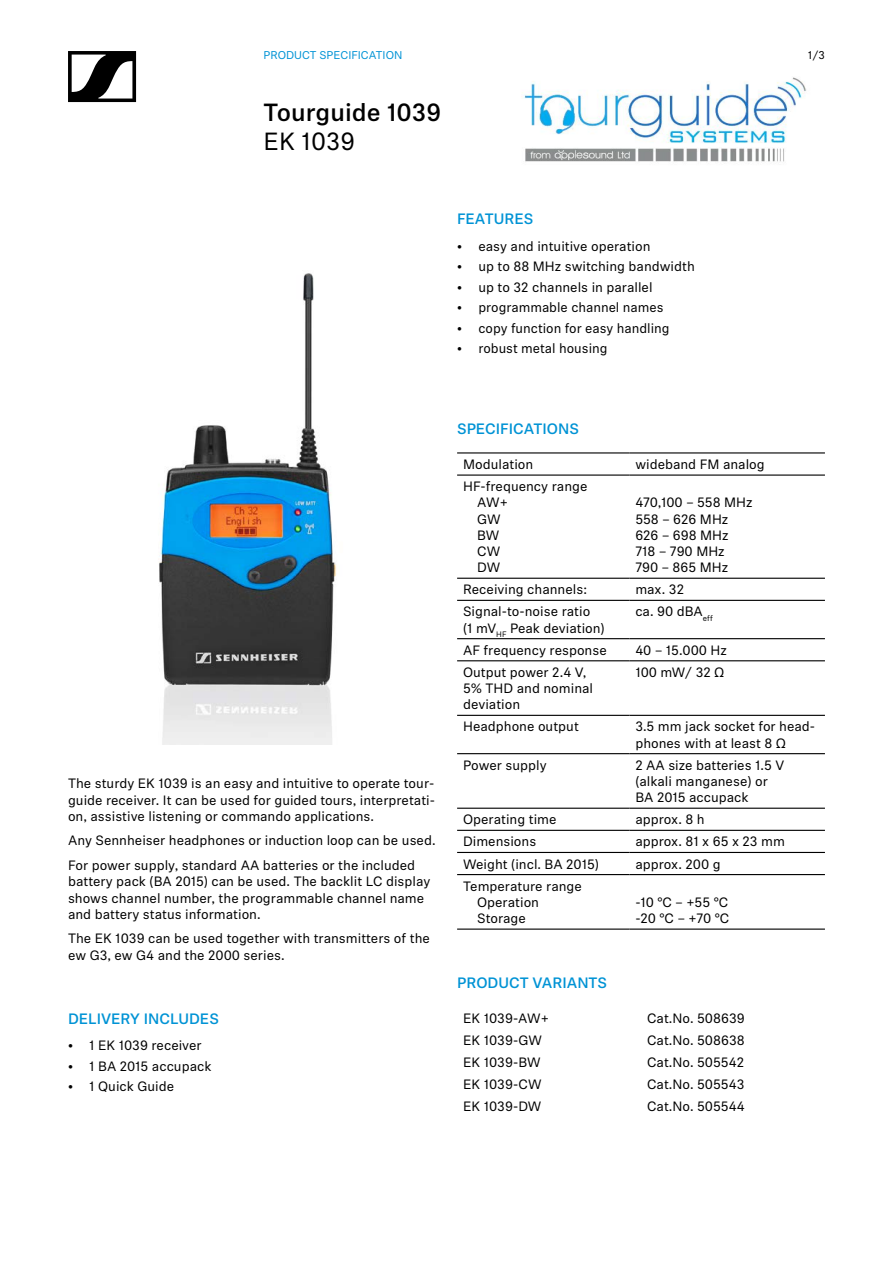
<style>
.page{position:relative;width:893px;height:1263px;background:#fff}
.page>*{position:absolute;margin:0;border:0;box-sizing:border-box;transform-origin:0 0}
.t1{font:500 24.75px "Sennheiser Neue";color:#000}
.t2{font:24.75px "Sennheiser Neue";color:#000}
.t3{font:500 15px "Sennheiser Neue";color:#0093d5}
.t4{font:13.5px/16.2px "Sennheiser Neue";color:#000}
.t5{font:11.25px "Sennheiser Neue";color:#0093d5}
.t6{font:11.25px "Sennheiser Neue";color:#000}
</style>
<div class="page">
<svg style="left:68px;top:51px;width:68px;height:51px"></svg>
<hr style="left:457px;top:474px;width:172px;height:2px;background:#000">
<hr style="left:457px;top:452px;width:172px;height:1px;background:#000">
<hr style="left:629px;top:452px;width:196px;height:1px;background:#000">
<hr style="left:629px;top:474px;width:196px;height:2px;background:#000">
<hr style="left:457px;top:874px;width:172px;height:1px;background:#000">
<hr style="left:629px;top:874px;width:196px;height:1px;background:#000">
<hr style="left:457px;top:928px;width:172px;height:2px;background:#000">
<hr style="left:629px;top:928px;width:196px;height:2px;background:#000">
<hr style="left:457px;top:578px;width:172px;height:1px;background:#000">
<hr style="left:629px;top:578px;width:196px;height:1px;background:#000">
<hr style="left:457px;top:600px;width:172px;height:1px;background:#000">
<hr style="left:629px;top:600px;width:196px;height:1px;background:#000">
<hr style="left:457px;top:638px;width:172px;height:1px;background:#000">
<hr style="left:629px;top:638px;width:196px;height:1px;background:#000">
<hr style="left:457px;top:660px;width:172px;height:1px;background:#000">
<hr style="left:629px;top:660px;width:196px;height:1px;background:#000">
<hr style="left:457px;top:715px;width:172px;height:1px;background:#000">
<hr style="left:629px;top:715px;width:196px;height:1px;background:#000">
<hr style="left:457px;top:753px;width:172px;height:1px;background:#000">
<hr style="left:629px;top:753px;width:196px;height:1px;background:#000">
<hr style="left:457px;top:808px;width:172px;height:1px;background:#000">
<hr style="left:629px;top:808px;width:196px;height:1px;background:#000">
<hr style="left:457px;top:830px;width:172px;height:1px;background:#000">
<hr style="left:629px;top:830px;width:196px;height:1px;background:#000">
<hr style="left:457px;top:852px;width:172px;height:1px;background:#000">
<hr style="left:629px;top:852px;width:196px;height:1px;background:#000">
<img style="left:159px;top:273px;width:178px;height:471px">
<img style="left:522px;top:77px;width:284px;height:85px">
<p class="t5" style="left:264px;top:48px;width:140px">PRODUCT SPECIFICATION</p>
<h1 class="t1" style="left:264px;top:95px;width:179px">Tourguide 1039</h1>
<h1 class="t2" style="left:264px;top:125px;width:93px">EK 1039</h1>
<p class="t3" style="left:457px;top:208px;width:78px">FEATURES</p>
<p class="t4" style="left:457px;top:237px;width:195px">• easy and intuitive operation</p>
<p class="t4" style="left:457px;top:258px;width:239px">• up to 88 MHz switching bandwidth</p>
<p class="t4" style="left:457px;top:278px;width:197px">• up to 32 channels in parallel</p>
<p class="t4" style="left:457px;top:299px;width:208px">• programmable channel names</p>
<p class="t4" style="left:457px;top:319px;width:214px">• copy function for easy handling</p>
<p class="t4" style="left:457px;top:339px;width:152px">• robust metal housing</p>
<p class="t6" style="left:808px;top:48px;width:19px">1/3</p>
<p class="t4" style="left:68px;top:775px;width:368px;text-align:justify">The sturdy EK 1039 is an easy and intuitive to operate tour&shy;guide receiver. It can be used for guided tours, interpretati&shy;on, assistive listening or commando applications.</p>
<p class="t4" style="left:68px;top:828px;width:369px;line-height:24.8px">Any Sennheiser headphones or induction loop can be used.<br>For power supply, standard AA batteries or the included</p>
<p class="t4" style="left:68px;top:873px;width:364px">battery pack (BA 2015) can be used. The backlit LC display shows channel number, the programmable channel name and battery status information.</p>
<p class="t4" style="left:68px;top:930px;width:363px">The EK 1039 can be used together with transmitters of the ew G3, ew G4 and the 2000 series.</p>
<p class="t3" style="left:68px;top:1008px;width:152px">DELIVERY INCLUDES</p>
<p class="t4" style="left:68px;top:1037px;width:135px">• 1 EK 1039 receiver</p>
<p class="t4" style="left:68px;top:1057px;width:145px">• 1 BA 2015 accupack</p>
<p class="t4" style="left:68px;top:1078px;width:108px">• 1 Quick Guide</p>
<p class="t3" style="left:457px;top:418px;width:123px">SPECIFICATIONS</p>
<p class="t4" style="left:463px;top:456px;width:72px">Modulation</p>
<p class="t4" style="left:635px;top:456px;width:131px">wideband FM analog</p>
<p class="t4" style="left:477px;top:478px;width:112px;text-indent:-14px">HF-frequency range<br>AW+<br>GW<br>BW<br>CW<br>DW</p>
<p class="t4" style="left:635px;top:494px;width:119px">470,100 – 558 MHz<br>558 – 626 MHz<br>626 – 698 MHz<br>718 – 790 MHz<br>790 – 865 MHz</p>
<p class="t4" style="left:463px;top:581px;width:125px">Receiving channels:</p>
<p class="t4" style="left:635px;top:581px;width:50px">max. 32</p>
<p class="t4" style="left:463px;top:603px;width:143px">Signal-to-noise ratio<br>(1 mV<sub>HF</sub> Peak deviation)</p>
<p class="t4" style="left:635px;top:603px;width:79px">ca. 90 dBA<sub>eff</sub></p>
<p class="t4" style="left:463px;top:641px;width:145px">AF frequency response</p>
<p class="t4" style="left:635px;top:641px;width:93px">40 – 15.000 Hz</p>
<p class="t4" style="left:463px;top:663px;width:131px">Output power 2.4 V,<br>5% THD and nominal deviation</p>
<p class="t4" style="left:635px;top:663px;width:91px">100 mW/ 32 Ω</p>
<p class="t4" style="left:463px;top:718px;width:117px">Headphone output</p>
<p class="t4" style="left:635px;top:718px;width:181px">3.5 mm jack socket for head&shy;phones with at least 8 Ω</p>
<p class="t4" style="left:463px;top:756px;width:85px">Power supply</p>
<p class="t4" style="left:635px;top:756px;width:150px">2 AA size batteries 1.5 V (alkali manganese) or<br>BA 2015 accupack</p>
<p class="t4" style="left:463px;top:811px;width:95px">Operating time</p>
<p class="t4" style="left:635px;top:811px;width:71px">approx. 8 h</p>
<p class="t4" style="left:463px;top:833px;width:75px">Dimensions</p>
<p class="t4" style="left:635px;top:833px;width:151px">approx. 81 x 65 x 23 mm</p>
<p class="t4" style="left:463px;top:855px;width:137px">Weight (incl. BA 2015)</p>
<p class="t4" style="left:635px;top:855px;width:87px">approx. 200 g</p>
<p class="t4" style="left:477px;top:877px;width:106px;text-indent:-14px">Temperature range<br>Operation<br>Storage</p>
<p class="t4" style="left:635px;top:893px;width:96px">-10 °C – +55 °C -20 °C – +70 °C</p>
<p class="t3" style="left:457px;top:972px;width:152px">PRODUCT VARIANTS</p>
<p class="t4" style="left:463px;top:1009px;width:87px">EK 1039-AW+</p>
<p class="t4" style="left:647px;top:1009px;width:99px">Cat.No. 508639</p>
<p class="t4" style="left:463px;top:1031px;width:80px">EK 1039-GW</p>
<p class="t4" style="left:647px;top:1031px;width:99px">Cat.No. 508638</p>
<p class="t4" style="left:463px;top:1053px;width:79px">EK 1039-BW</p>
<p class="t4" style="left:647px;top:1053px;width:99px">Cat.No. 505542</p>
<p class="t4" style="left:463px;top:1075px;width:80px">EK 1039-CW</p>
<p class="t4" style="left:647px;top:1075px;width:99px">Cat.No. 505543</p>
<p class="t4" style="left:463px;top:1097px;width:80px">EK 1039-DW</p>
<p class="t4" style="left:647px;top:1097px;width:99px">Cat.No. 505544</p>
</div>
